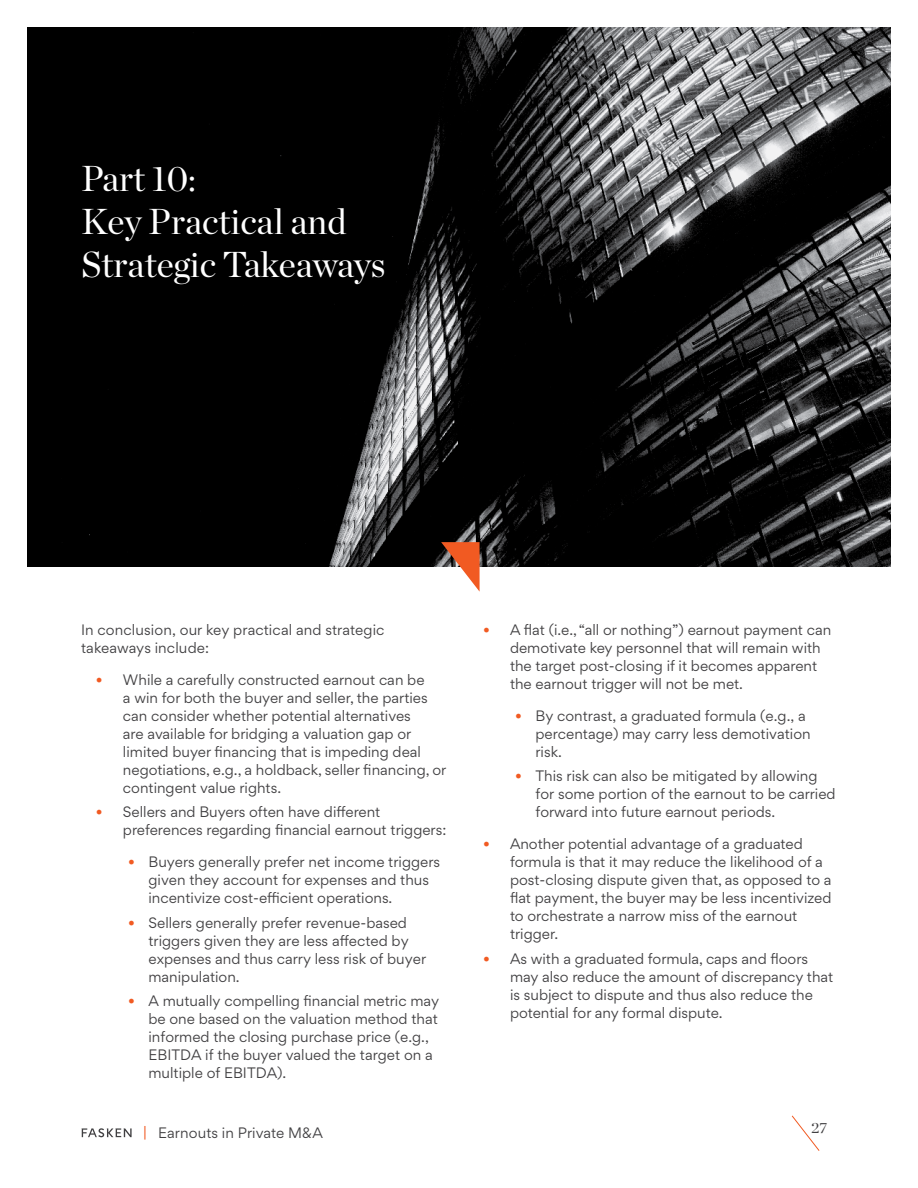
<style>
.page{position:relative;width:918px;height:1188px;background:#fff}
.page>*{position:absolute;margin:0;border:0;box-sizing:border-box;transform-origin:0 0}
.t1{font:36px/43.2px "Chronicle Display";color:#fff}
.t2{font:15px "Chronicle Display";color:#414042}
.t3{font:13.5px/18px "Gordita";color:#414042}
.s1{color:#f15a22}
</style>
<div class="page">
<svg style="left:791px;top:1115px;width:29px;height:36px"></svg>
<svg style="left:81px;top:1128px;width:51px;height:9px"></svg>
<img style="left:27px;top:27px;width:864px;height:540px">
<svg style="left:441px;top:542px;width:39px;height:50px"></svg>
<h1 class="t1" style="left:81px;top:154px;width:306px">Part 10:<br>Key Practical and<br>Strategic Takeaways</h1>
<p class="t3" style="left:81px;top:621px;width:305px">In conclusion, our key practical and strategic takeaways include:</p>
<p class="t3" style="left:123px;top:670px;width:325px;text-indent:-27px"><span class="s1">•</span> While a carefully constructed earnout can be<br>a win for both the buyer and seller, the parties can consider whether potential alternatives<br>are available for bridging a valuation gap or limited buyer financing that is impeding deal negotiations, e.g., a holdback, seller financing, or contingent value rights.</p>
<p class="t3" style="left:123px;top:803px;width:325px;text-indent:-27px"><span class="s1">•</span> Sellers and Buyers often have different preferences regarding financial earnout triggers:</p>
<p class="t3" style="left:148px;top:853px;width:293px;text-indent:-20px"><span class="s1">•</span> Buyers generally prefer net income triggers given they account for expenses and thus incentivize cost-efficient operations.</p>
<p class="t3" style="left:148px;top:913px;width:279px;text-indent:-20px"><span class="s1">•</span> Sellers generally prefer revenue-based triggers given they are less affected by expenses and thus carry less risk of buyer manipulation.</p>
<p class="t3" style="left:148px;top:992px;width:292px;text-indent:-20px"><span class="s1">•</span> A mutually compelling financial metric may be one based on the valuation method that informed the closing purchase price (e.g., EBITDA if the buyer valued the target on a multiple of EBITDA).</p>
<p class="t3" style="left:143px;top:1123px;width:181px"><span class="s1">|</span> Earnouts in Private M&amp;A</p>
<p class="t3" style="left:510px;top:621px;width:323px;text-indent:-27px"><span class="s1">•</span> A flat (i.e., “all or nothing”) earnout payment can demotivate key personnel that will remain with the target post-closing if it becomes apparent the earnout trigger will not be met.</p>
<p class="t3" style="left:536px;top:706px;width:277px;text-indent:-20px"><span class="s1">•</span> By contrast, a graduated formula (e.g., a percentage) may carry less demotivation risk.</p>
<p class="t3" style="left:536px;top:767px;width:302px;text-indent:-20px"><span class="s1">•</span> This risk can also be mitigated by allowing for some portion of the earnout to be carried forward into future earnout periods.</p>
<p class="t3" style="left:510px;top:834px;width:323px;text-indent:-27px"><span class="s1">•</span> Another potential advantage of a graduated formula is that it may reduce the likelihood of a post-closing dispute given that, as opposed to a flat payment, the buyer may be less incentivized to orchestrate a narrow miss of the earnout trigger.</p>
<p class="t3" style="left:510px;top:949px;width:325px;text-indent:-27px"><span class="s1">•</span> As with a graduated formula, caps and floors may also reduce the amount of discrepancy that is subject to dispute and thus also reduce the potential for any formal dispute.</p>
<p class="t2" style="left:811px;top:1116px;width:17px">27</p>
</div>
